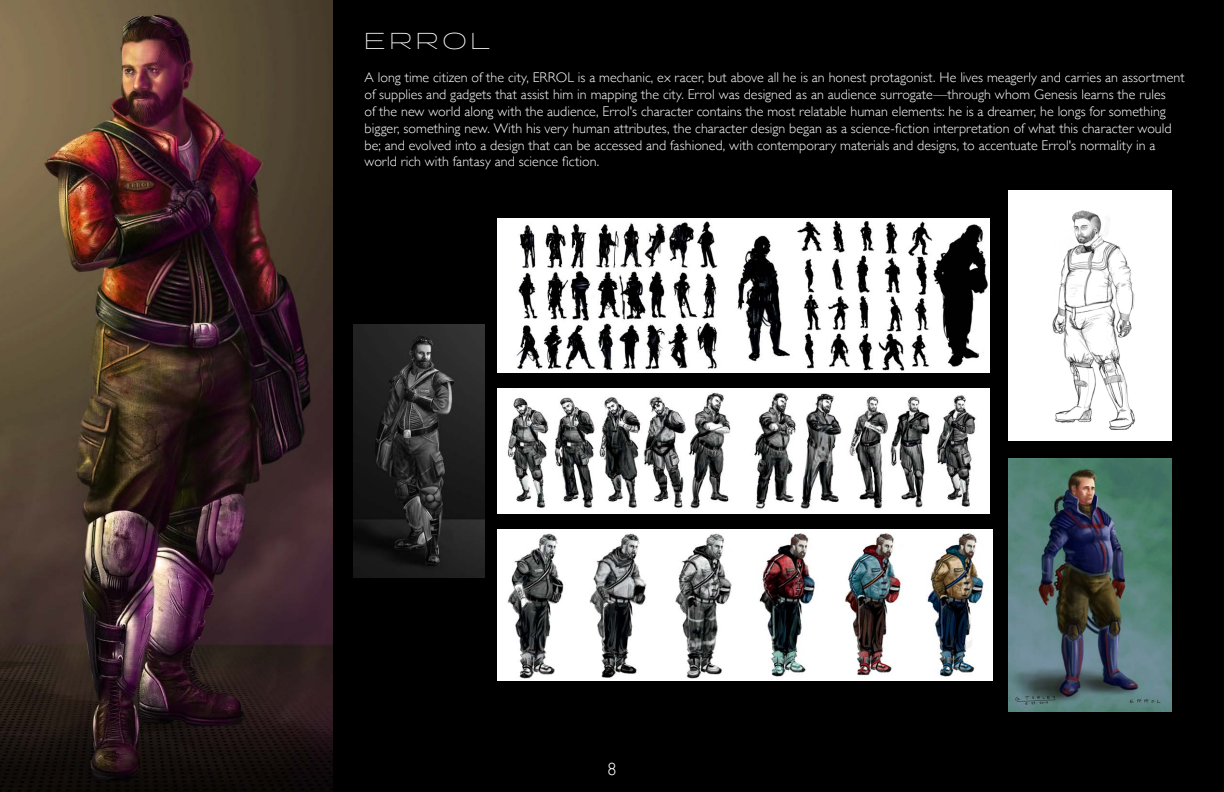
<style>
.page{position:relative;width:1224px;height:792px;background:#000}
.page>*{position:absolute;margin:0;border:0;box-sizing:border-box;transform-origin:0 0}
.t1{font:100 23px "Halogen";letter-spacing:.18em;color:#fff}
.t2{font:300 18px "Gill Sans";color:#fff}
.t3{font:300 14px/16.8px "Gill Sans";letter-spacing:.005em;color:#fff}
</style>
<div class="page">
<img style="left:497px;top:388px;width:493px;height:126px">
<img style="left:497px;top:530px;width:495px;height:151px">
<img style="left:497px;top:218px;width:300px;height:154px">
<img style="left:797px;top:218px;width:193px;height:154px">
<img style="left:0;top:0;width:333px;height:792px">
<img style="left:353px;top:325px;width:131px;height:252px">
<img style="left:1008px;top:191px;width:164px;height:249px">
<img style="left:1008px;top:458px;width:164px;height:253px">
<h1 class="t1" style="left:365px;top:27px;width:128px">ERROL</h1>
<p class="t3" style="left:365px;top:69px;width:822px">A long time citizen of the city, ERROL is a mechanic, ex racer, but above all he is an honest protagonist. He lives meagerly and carries an assortment of supplies and gadgets that assist him in mapping the city. Errol was designed as an audience surrogate—through whom Genesis learns the rules<br>of the new world along with the audience, Errol's character contains the most relatable human elements: he is a dreamer, he longs for something bigger, something new. With his very human attributes, the character design began as a science-fiction interpretation of what this character would be; and evolved into a design that can be accessed and fashioned, with contemporary materials and designs, to accentuate Errol's normality in a world rich with fantasy and science fiction.</p>
<p class="t2" style="left:608px;top:755px;width:10px">8</p>
</div>
